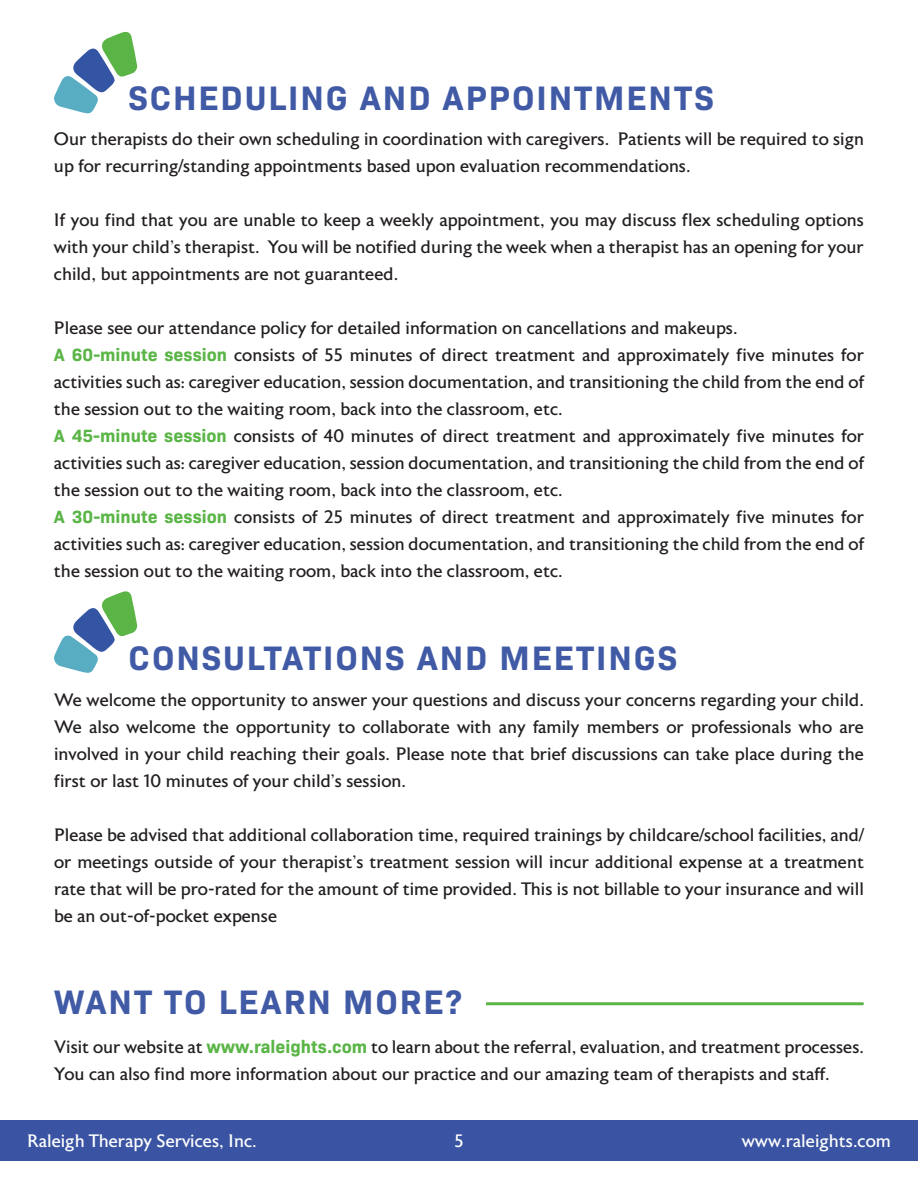
<style>
.page{position:relative;width:918px;height:1188px;background:#fff}
.page>*{position:absolute;margin:0;border:0;box-sizing:border-box;transform-origin:0 0}
.t1{font:700 34.5px "Bio Sans";letter-spacing:.055em;color:#405aa6}
.t2{font:18px/27px "Astoria";color:#231f20;text-align:justify}
.t3{font:18px "Astoria";color:#fff}
.s1{font-family:"Bio Sans";font-weight:700;color:#5ab546}
</style>
<div class="page">
<div style="left:0;top:1120px;width:918px;height:41px;background:#3a54a3"></div>
<svg style="left:54px;top:31px;width:83px;height:83px"></svg>
<svg style="left:54px;top:591px;width:83px;height:82px"></svg>
<hr style="left:380px;top:1002px;width:482px;height:3px;background:#5ab546">
<div style="left:54px;top:981px;width:432px;height:33px;background:#fff"></div>
<p class="t1" style="left:128px;top:72px;width:587px">SCHEDULING AND APPOINTMENTS</p>
<p class="t2" style="left:54px;top:126px;width:812px">Our therapists do their own scheduling in coordination with caregivers. Patients will be required to sign up for recurring/standing appointments based upon evaluation recommendations.</p>
<p class="t2" style="left:54px;top:207px;width:812px">If you find that you are unable to keep a weekly appointment, you may discuss flex scheduling options with your child’s therapist. You will be notified during the week when a therapist has an opening for your child, but appointments are not guaranteed.</p>
<p class="t2" style="left:54px;top:315px;width:685px">Please see our attendance policy for detailed information on cancellations and makeups.</p>
<p class="t2" style="left:54px;top:342px;width:812px"><span class="s1">A 60-minute session</span> consists of 55 minutes of direct treatment and approximately five minutes for activities such as: caregiver education, session documentation, and transitioning the child from the end of the session out to the waiting room, back into the classroom, etc.</p>
<p class="t2" style="left:54px;top:423px;width:812px"><span class="s1">A 45-minute session</span> consists of 40 minutes of direct treatment and approximately five minutes for activities such as: caregiver education, session documentation, and transitioning the child from the end of the session out to the waiting room, back into the classroom, etc.</p>
<p class="t2" style="left:54px;top:504px;width:812px"><span class="s1">A 30-minute session</span> consists of 25 minutes of direct treatment and approximately five minutes for activities such as: caregiver education, session documentation, and transitioning the child from the end of the session out to the waiting room, back into the classroom, etc.</p>
<p class="t1" style="left:128px;top:631px;width:550px">CONSULTATIONS AND MEETINGS</p>
<p class="t2" style="left:54px;top:686px;width:812px">We welcome the opportunity to answer your questions and discuss your concerns regarding your child.<br>We also welcome the opportunity to collaborate with any family members or professionals who are involved in your child reaching their goals. Please note that brief discussions can take place during the first or last 10 minutes of your child’s session.</p>
<p class="t2" style="left:54px;top:821px;width:812px">Please be advised that additional collaboration time, required trainings by childcare/school facilities, and/ or meetings outside of your therapist’s treatment session will incur additional expense at a treatment rate that will be pro-rated for the amount of time provided. This is not billable to your insurance and will be an out-of-pocket expense</p>
<p class="t1" style="left:54px;top:976px;width:409px">WANT TO LEARN MORE?</p>
<p class="t2" style="left:54px;top:1034px;width:812px">Visit our website at <span class="s1">www.raleights.com</span> to learn about the referral, evaluation, and treatment processes.<br>You can also find more information about our practice and our amazing team of therapists and staff.</p>
<p class="t3" style="left:27px;top:1132px;width:231px">Raleigh Therapy Services, Inc.</p>
<p class="t3" style="left:454px;top:1132px;width:11px">5</p>
<p class="t3" style="left:742px;top:1132px;width:151px">www.raleights.com</p>
</div>
